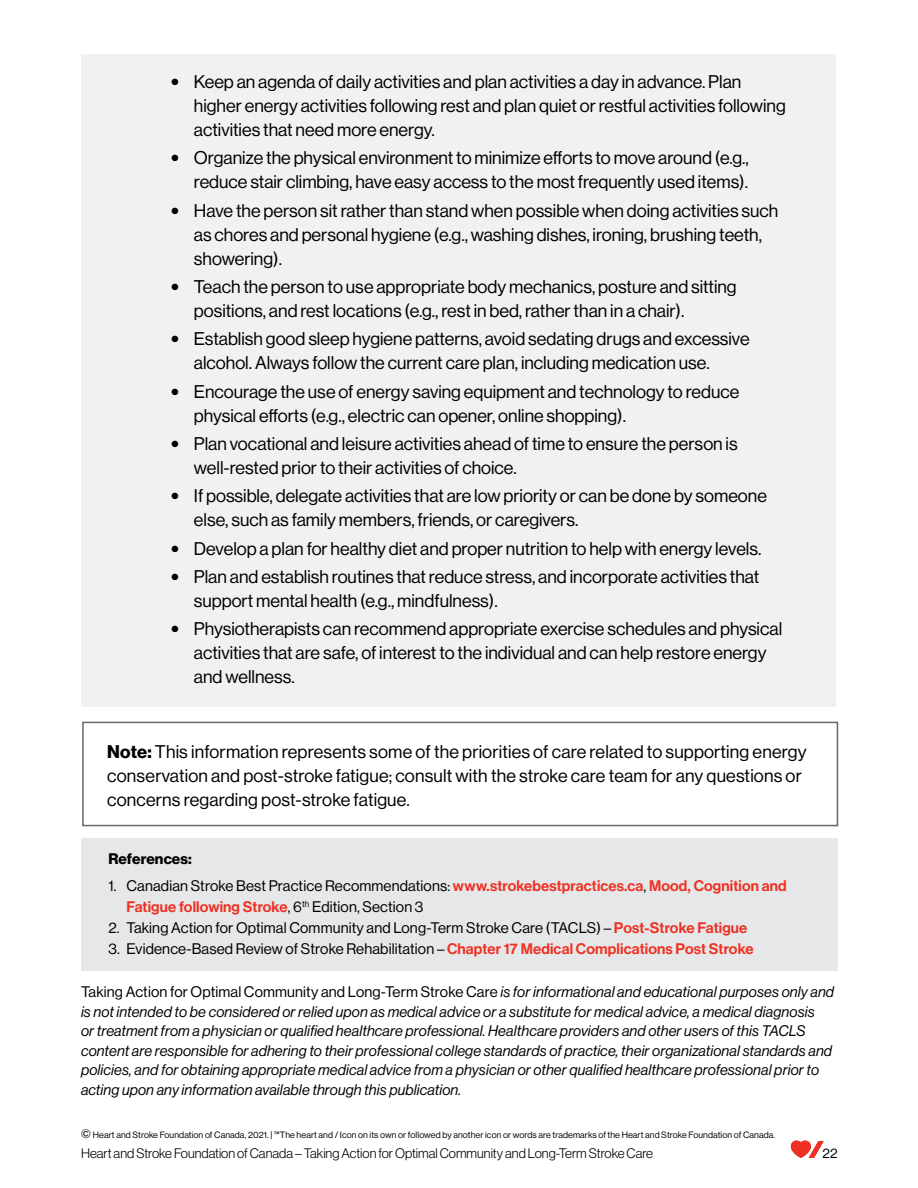
<style>
.page{position:relative;width:918px;height:1188px;background:#fff}
.page>*{position:absolute;margin:0;border:0;box-sizing:border-box;transform-origin:0 0}
.t1{font:18px/24px "N Haas Grotesk DS Std 55 Rg";color:#000}
.t2{font:15px/19.5px "N Haas Grotesk DS Std 56 It";letter-spacing:.01em;color:#000}
.t3{font:15px "N Haas Grotesk DS Std 55 Rg";letter-spacing:.01em;color:#000}
.t4{font:15px "N Haas Grotesk DS Std 65 Md";letter-spacing:.01em;color:#ee3124}
.t5{font:15px "N Haas Grotesk DS Std 75 Bd";letter-spacing:.01em;color:#000}
.t6{font:13.5px "N Haas Grotesk DS Std 45 Lt";color:#000}
.t7{font:13.5px "N Haas Grotesk DS Std 55 Rg";color:#000}
.t8{font:9px "N Haas Grotesk DS Std 55 Rg";letter-spacing:.01em;color:#000}
.s1{font-family:"N Haas Grotesk DS Std 75 Bd"}
.s2{font-family:"N Haas Grotesk DS Std 65 Md";color:#ee3124}
.s3{font-family:"N Haas Grotesk DS Std 55 Rg";color:#000}
.s4{font-family:"N Haas Grotesk DS Std 56 It"}
.s5{font-size:12px}
</style>
<div class="page">
<div style="left:81px;top:54px;width:755px;height:652px;background:#f1f1f2"></div>
<svg style="left:791px;top:1140px;width:33px;height:18px"></svg>
<div style="left:81px;top:838px;width:756px;height:133px;background:#e6e7e8"></div>
<div style="left:82px;top:722px;width:756px;height:104px;border:2px solid #67686b"></div>
<p class="t1" style="left:194px;top:70px;width:593px;text-indent:-22px">● Keep an agenda of daily activities and plan activities a day in advance. Plan higher energy activities following rest and plan quiet or restful activities following activities that need more energy.</p>
<p class="t1" style="left:171px;top:146px;width:579px;text-align:right">● Organize the physical environment to minimize efforts to move around (e.g., reduce stair climbing, have easy access to the most frequently used items).</p>
<p class="t1" style="left:194px;top:199px;width:586px;text-indent:-22px">● Have the person sit rather than stand when possible when doing activities such as chores and personal hygiene (e.g., washing dishes, ironing, brushing teeth, showering).</p>
<p class="t1" style="left:194px;top:275px;width:544px;text-indent:-22px">● Teach the person to use appropriate body mechanics, posture and sitting positions, and rest locations (e.g., rest in bed, rather than in a chair).</p>
<p class="t1" style="left:194px;top:327px;width:557px;text-indent:-22px">● Establish good sleep hygiene patterns, avoid sedating drugs and excessive alcohol. Always follow the current care plan, including medication use.</p>
<p class="t1" style="left:194px;top:379px;width:547px;text-indent:-22px">● Encourage the use of energy saving equipment and technology to reduce physical efforts (e.g., electric can opener, online shopping).</p>
<p class="t1" style="left:194px;top:432px;width:545px;text-indent:-22px">● Plan vocational and leisure activities ahead of time to ensure the person is well‑rested prior to their activities of choice.</p>
<p class="t1" style="left:194px;top:484px;width:575px;text-indent:-22px">● If possible, delegate activities that are low priority or can be done by someone else, such as family members, friends, or caregivers.</p>
<p class="t1" style="left:171px;top:536px;width:592px">● Develop a plan for healthy diet and proper nutrition to help with energy levels.</p>
<p class="t1" style="left:194px;top:565px;width:567px;text-indent:-22px">● Plan and establish routines that reduce stress, and incorporate activities that support mental health (e.g., mindfulness).</p>
<p class="t1" style="left:194px;top:617px;width:590px;text-indent:-22px">● Physiotherapists can recommend appropriate exercise schedules and physical activities that are safe, of interest to the individual and can help restore energy and wellness.</p>
<p class="t1" style="left:107px;top:740px;width:701px"><span class="s1">Note:</span> This information represents some of the priorities of care related to supporting energy conservation and post-stroke fatigue; consult with the stroke care team for any questions or concerns regarding post-stroke fatigue.</p>
<p class="t5" style="left:108px;top:850px;width:85px">References:</p>
<p class="t3" style="left:108px;top:878px;width:680px">1. Canadian Stroke Best Practice Recommendations: <span class="s2">www.strokebestpractices.ca</span>, <span class="s2">Mood, Cognition and</span></p>
<p class="t4" style="left:126px;top:899px;width:299px">Fatigue following Stroke<span class="s3">, 6</span><sup>th</sup> <span class="s3">Edition, Section 3</span></p>
<p class="t3" style="left:108px;top:920px;width:640px">2. Taking Action for Optimal Community and Long-Term Stroke Care (TACLS) – <span class="s2">Post-Stroke Fatigue</span></p>
<p class="t3" style="left:108px;top:941px;width:647px">3. Evidence-Based Review of Stroke Rehabilitation – <span class="s2">Chapter 17 Medical Complications Post Stroke</span></p>
<p class="t3" style="left:81px;top:983px;width:755px">Taking Action for Optimal Community and Long-Term Stroke Care <span class="s4">is for informational and educational purposes only and</span></p>
<p class="t2" style="left:81px;top:1002px;width:753px">is not intended to be considered or relied upon as medical advice or a substitute for medical advice, a medical diagnosis<br>or treatment from a physician or qualified healthcare professional. Healthcare providers and other users of this TACLS content are responsible for adhering to their professional college standards of practice, their organizational standards and policies, and for obtaining appropriate medical advice from a physician or other qualified healthcare professional prior to acting upon any information available through this publication.</p>
<p class="t8" style="left:81px;top:1130px;width:696px"><span class="s5">©</span> Heart and Stroke Foundation of Canada, 2021. | ™The heart and / Icon on its own or followed by another icon or words are trademarks of the Heart and Stroke Foundation of Canada.</p>
<p class="t6" style="left:81px;top:1145px;width:574px">Heart and Stroke Foundation of Canada – Taking Action for Optimal Community and Long-Term Stroke Care</p>
<p class="t7" style="left:822px;top:1145px;width:17px">22</p>
</div>
